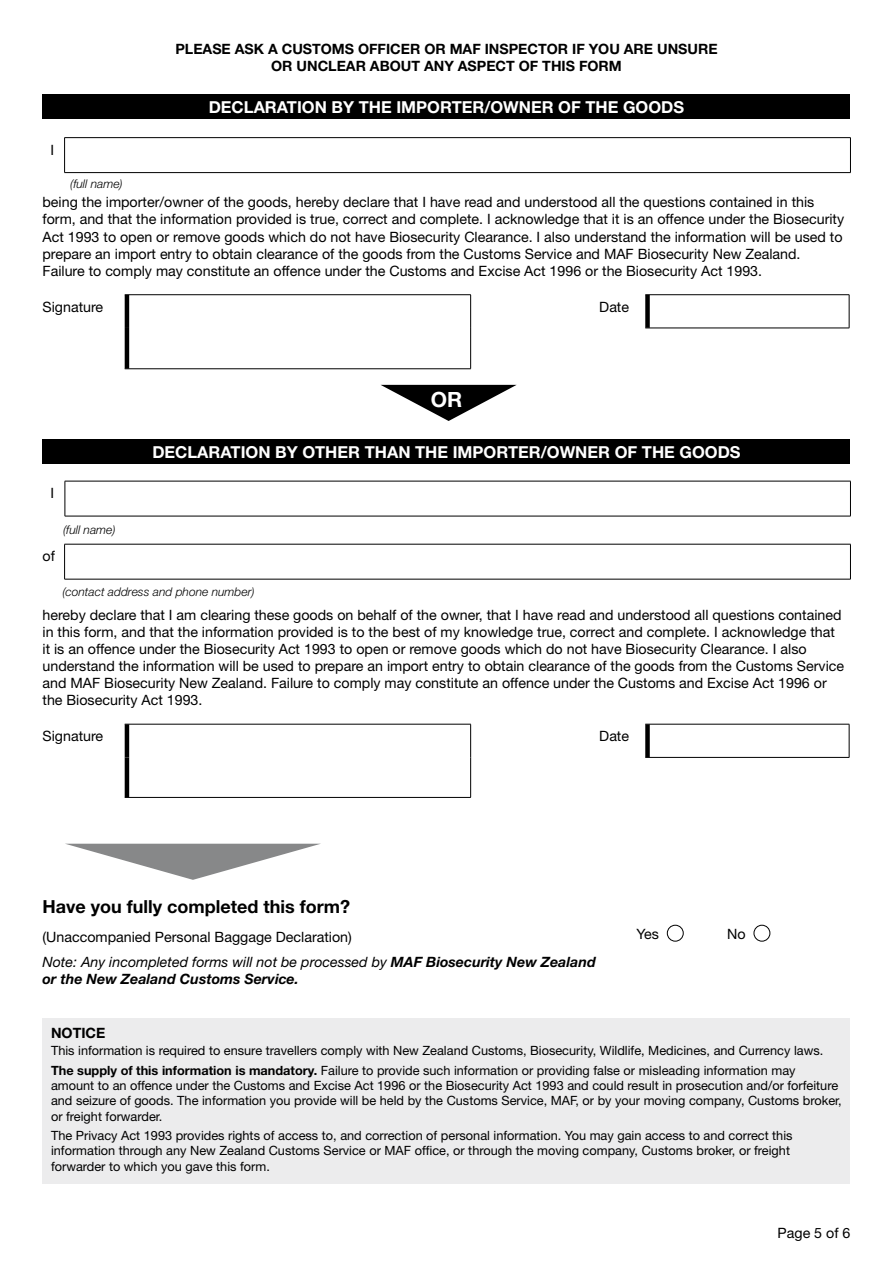
<style>
.page{position:relative;width:893px;height:1263px;background:#fff}
.page>*{position:absolute;margin:0;border:0;box-sizing:border-box;transform-origin:0 0}
.t1{font:700 21px "Helvetica Neue";color:#fff}
.t2{font:700 18px "Helvetica Neue";color:#000}
.t3{font:700 16.5px "Helvetica Neue";color:#fff}
.t4{font:14.25px/17.1px "Helvetica Neue";color:#000}
.t5{font:italic 700 14.25px/17.1px "Helvetica Neue";color:#000}
.t6{font:700 14.25px/17.1px "Helvetica Neue";color:#000;text-align:center}
.t7{font:12.75px/15.3px "Helvetica Neue";color:#000}
.t8{font:italic 300 12px "Helvetica Neue";color:#000}
.s1{font-weight:400}
.s2{font-weight:700}
</style>
<div class="page">
<svg style="left:381px;top:385px;width:135px;height:36px"></svg>
<div style="left:43px;top:94px;width:807px;height:25px;background:#000"></div>
<hr style="left:64px;top:137px;width:787px;height:1px;background:#000">
<hr style="left:64px;top:138px;width:1px;height:34px;background:#000">
<hr style="left:850px;top:138px;width:1px;height:34px;background:#000">
<hr style="left:64px;top:172px;width:787px;height:1px;background:#000">
<hr style="left:125px;top:294px;width:346px;height:1px;background:#000">
<hr style="left:470px;top:295px;width:1px;height:33px;background:#000">
<hr style="left:645px;top:294px;width:204px;height:1px;background:#000">
<hr style="left:849px;top:295px;width:1px;height:33px;background:#000">
<hr style="left:470px;top:328px;width:1px;height:41px;background:#000">
<hr style="left:645px;top:328px;width:204px;height:1px;background:#000">
<hr style="left:125px;top:368px;width:346px;height:1px;background:#000">
<hr style="left:125px;top:295px;width:4px;height:33px;background:#000">
<hr style="left:125px;top:328px;width:4px;height:41px;background:#000">
<div style="left:645px;top:295px;width:5px;height:33px;background:#000"></div>
<div style="left:43px;top:439px;width:807px;height:25px;background:#000"></div>
<hr style="left:65px;top:481px;width:786px;height:1px;background:#000">
<hr style="left:65px;top:481px;width:1px;height:35px;background:#000">
<hr style="left:850px;top:481px;width:1px;height:35px;background:#000">
<hr style="left:65px;top:516px;width:786px;height:1px;background:#000">
<hr style="left:64px;top:544px;width:787px;height:1px;background:#000">
<hr style="left:64px;top:544px;width:1px;height:35px;background:#000">
<hr style="left:850px;top:544px;width:1px;height:35px;background:#000">
<hr style="left:64px;top:579px;width:787px;height:1px;background:#000">
<hr style="left:125px;top:724px;width:346px;height:1px;background:#000">
<hr style="left:470px;top:724px;width:1px;height:33px;background:#000">
<hr style="left:645px;top:724px;width:204px;height:1px;background:#000">
<hr style="left:849px;top:724px;width:1px;height:33px;background:#000">
<hr style="left:470px;top:757px;width:1px;height:40px;background:#000">
<hr style="left:645px;top:757px;width:204px;height:1px;background:#000">
<hr style="left:125px;top:797px;width:346px;height:1px;background:#000">
<hr style="left:125px;top:724px;width:4px;height:33px;background:#000">
<hr style="left:125px;top:757px;width:4px;height:40px;background:#000">
<div style="left:645px;top:724px;width:5px;height:33px;background:#000"></div>
<div style="left:667px;top:925px;width:17px;height:16px;border:1px solid #000;border-radius:50%"></div>
<div style="left:754px;top:925px;width:16px;height:16px;border:1px solid #000;border-radius:50%"></div>
<div style="left:43px;top:1018px;width:807px;height:165px;background:#ececed"></div>
<svg style="left:66px;top:844px;width:254px;height:36px"></svg>
<p class="t4" style="left:50px;top:141px;width:5px">I</p>
<p class="t6" style="left:175px;top:40px;width:544px">PLEASE ASK A CUSTOMS OFFICER OR MAF INSPECTOR IF YOU ARE UNSURE<br>OR UNCLEAR ABOUT ANY ASPECT OF THIS FORM</p>
<p class="t3" style="left:209px;top:97px;width:477px">DECLARATION BY THE IMPORTER/OWNER OF THE GOODS</p>
<p class="t8" style="left:70px;top:177px;width:54px">(full name)</p>
<p class="t4" style="left:43px;top:194px;width:803px">being the importer/owner of the goods, hereby declare that I have read and understood all the questions contained in this form, and that the information provided is true, correct and complete. I acknowledge that it is an offence under the Biosecurity Act 1993 to open or remove goods which do not have Biosecurity Clearance. I also understand the information will be used to prepare an import entry to obtain clearance of the goods from the Customs Service and MAF Biosecurity New Zealand.<br>Failure to comply may constitute an offence under the Customs and Excise Act 1996 or the Biosecurity Act 1993.</p>
<p class="t4" style="left:43px;top:298px;width:62px">Signature</p>
<p class="t4" style="left:599px;top:298px;width:31px">Date</p>
<p class="t4" style="left:50px;top:484px;width:5px">I</p>
<p class="t4" style="left:43px;top:548px;width:14px">of</p>
<p class="t8" style="left:63px;top:522px;width:54px">(full name)</p>
<h1 class="t1" style="left:431px;top:387px;width:33px">OR</h1>
<p class="t3" style="left:152px;top:442px;width:590px">DECLARATION BY OTHER THAN THE IMPORTER/OWNER OF THE GOODS</p>
<p class="t8" style="left:63px;top:585px;width:194px">(contact address and phone number)</p>
<p class="t4" style="left:43px;top:606px;width:803px">hereby declare that I am clearing these goods on behalf of the owner, that I have read and understood all questions contained in this form, and that the information provided is to the best of my knowledge true, correct and complete. I acknowledge that it is an offence under the Biosecurity Act 1993 to open or remove goods which do not have Biosecurity Clearance. I also understand the information will be used to prepare an import entry to obtain clearance of the goods from the Customs Service and MAF Biosecurity New Zealand. Failure to comply may constitute an offence under the Customs and Excise Act 1996 or the Biosecurity Act 1993.</p>
<p class="t4" style="left:43px;top:728px;width:62px">Signature</p>
<p class="t4" style="left:599px;top:728px;width:31px">Date</p>
<p class="t2" style="left:43px;top:896px;width:309px">Have you fully completed this form?</p>
<p class="t4" style="left:43px;top:928px;width:311px">(Unaccompanied Personal Baggage Declaration)</p>
<p class="t4" style="left:637px;top:925px;width:24px">Yes</p>
<p class="t4" style="left:727px;top:925px;width:20px">No</p>
<p class="t5" style="left:43px;top:953px;width:555px"><span class="s1">Note: Any incompleted forms will not be processed by</span> MAF Biosecurity New Zealand or the New Zealand Customs Service.</p>
<p class="t6" style="left:51px;top:1024px;width:56px">NOTICE</p>
<p class="t7" style="left:51px;top:1040px;width:774px;line-height:19.5px">This information is required to ensure travellers comply with New Zealand Customs, Biosecurity, Wildlife, Medicines, and Currency laws.<br><span class="s2">The supply of this information is mandatory.</span> Failure to provide such information or providing false or misleading information may</p>
<p class="t7" style="left:51px;top:1077px;width:792px">amount to an offence under the Customs and Excise Act 1996 or the Biosecurity Act 1993 and could result in prosecution and/or forfeiture and seizure of goods. The information you provide will be held by the Customs Service, MAF, or by your moving company, Customs broker, or freight forwarder.</p>
<p class="t7" style="left:51px;top:1128px;width:743px">The Privacy Act 1993 provides rights of access to, and correction of personal information. You may gain access to and correct this information through any New Zealand Customs Service or MAF office, or through the moving company, Customs broker, or freight forwarder to which you gave this form.</p>
<p class="t4" style="left:778px;top:1224px;width:74px">Page 5 of 6</p>
</div>
